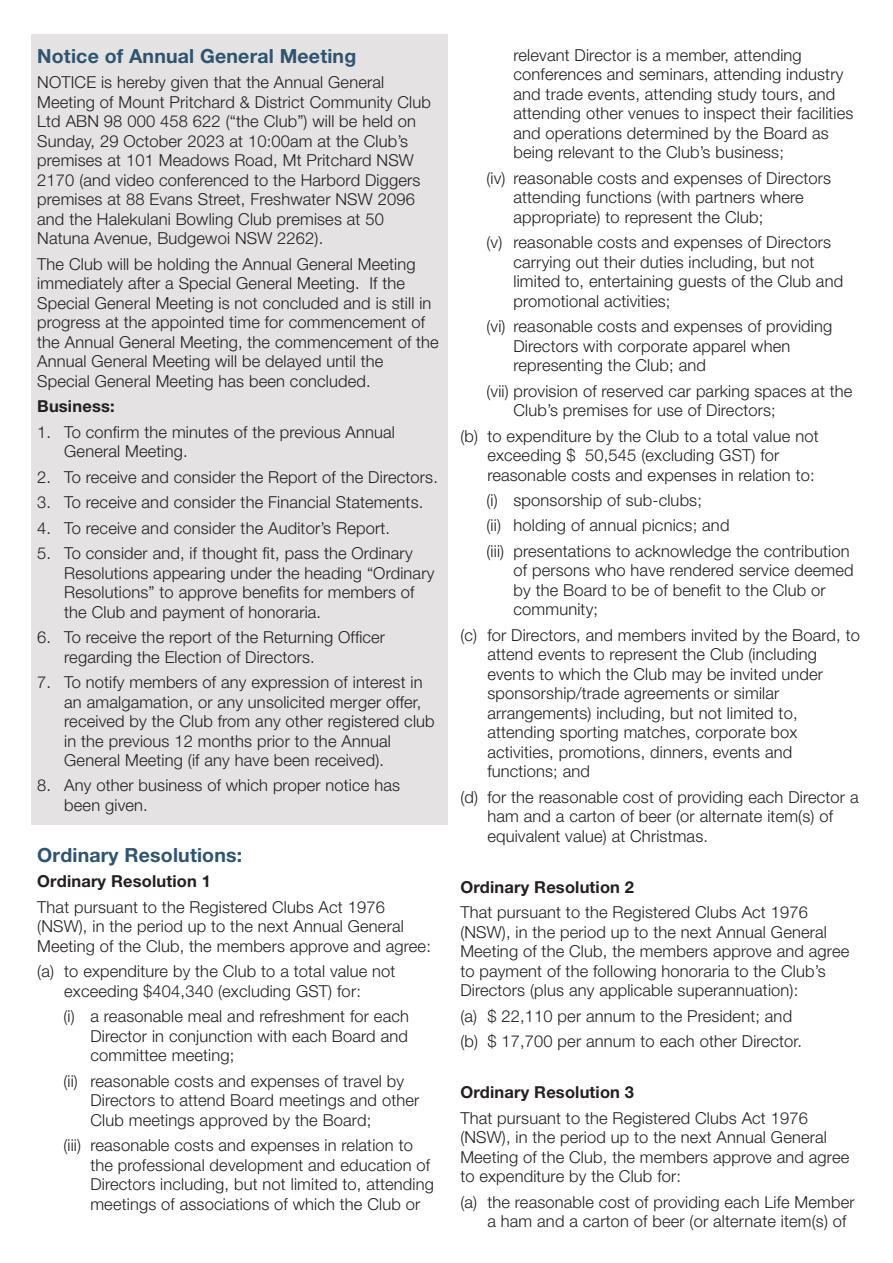
<style>
.page{position:relative;width:893px;height:1263px;background:#fff}
.page>*{position:absolute;margin:0;border:0;box-sizing:border-box;transform-origin:0 0}
.t1{font:700 19.5px "Helvetica Neue LT Pro";letter-spacing:.01em;color:#2e5470}
.t2{font:300 16.5px/19.5px "Helvetica Neue LT Pro";letter-spacing:.01em;color:#231f20}
.t3{font:700 16.5px "Helvetica Neue LT Pro";letter-spacing:.01em;color:#231f20}
</style>
<div class="page">
<div style="left:31px;top:35px;width:416px;height:790px;background:#e4e2e2"></div>
<p class="t1" style="left:37px;top:44px;width:321px">Notice of Annual General Meeting</p>
<p class="t2" style="left:37px;top:72px;width:395px">NOTICE is hereby given that the Annual General Meeting of Mount Pritchard &amp; District Community Club Ltd ABN 98 000 458 622 (“the Club”) will be held on Sunday, 29 October 2023 at 10:00am at the Club’s premises at 101 Meadows Road, Mt Pritchard NSW 2170 (and video conferenced to the Harbord Diggers premises at 88 Evans Street, Freshwater NSW 2096 and the Halekulani Bowling Club premises at 50<br>Natuna Avenue, Budgewoi NSW 2262).</p>
<p class="t2" style="left:37px;top:254px;width:403px">The Club will be holding the Annual General Meeting immediately after a Special General Meeting. If the Special General Meeting is not concluded and is still in progress at the appointed time for commencement of the Annual General Meeting, the commencement of the Annual General Meeting will be delayed until the Special General Meeting has been concluded.</p>
<p class="t3" style="left:37px;top:396px;width:79px">Business:</p>
<p class="t2" style="left:64px;top:422px;width:332px;text-indent:-27px">1. To confirm the minutes of the previous Annual<br>General Meeting.</p>
<p class="t2" style="left:37px;top:467px;width:402px">2. To receive and consider the Report of the Directors.</p>
<p class="t2" style="left:37px;top:492px;width:388px">3. To receive and consider the Financial Statements.</p>
<p class="t2" style="left:37px;top:518px;width:354px">4. To receive and consider the Auditor’s Report.</p>
<p class="t2" style="left:64px;top:543px;width:372px;text-indent:-27px">5. To consider and, if thought fit, pass the Ordinary Resolutions appearing under the heading “Ordinary Resolutions” to approve benefits for members of the Club and payment of honoraria.</p>
<p class="t2" style="left:64px;top:627px;width:322px;text-indent:-27px">6. To receive the report of the Returning Officer regarding the Election of Directors.</p>
<p class="t2" style="left:64px;top:672px;width:372px;text-indent:-27px">7. To notify members of any expression of interest in an amalgamation, or any unsolicited merger offer, received by the Club from any other registered club in the previous 12 months prior to the Annual General Meeting (if any have been received).</p>
<p class="t2" style="left:64px;top:775px;width:337px;text-indent:-27px">8. Any other business of which proper notice has been given.</p>
<p class="t1" style="left:37px;top:843px;width:207px">Ordinary Resolutions:</p>
<p class="t3" style="left:37px;top:871px;width:175px">Ordinary Resolution 1</p>
<p class="t2" style="left:37px;top:897px;width:395px">That pursuant to the Registered Clubs Act 1976 (NSW), in the period up to the next Annual General<br>Meeting of the Club, the members approve and agree:</p>
<p class="t2" style="left:37px;top:961px;width:360px;text-align:center">(a) to expenditure by the Club to a total value not exceeding $404,340 (excluding GST) for:</p>
<p class="t2" style="left:90px;top:1006px;width:320px;text-align:justify;text-indent:-27px">(i) a reasonable meal and refreshment for each Director in conjunction with each Board and committee meeting;</p>
<p class="t2" style="left:90px;top:1071px;width:330px;text-indent:-27px">(ii) reasonable costs and expenses of travel by<br>Directors to attend Board meetings and other<br>Club meetings approved by the Board;</p>
<p class="t2" style="left:90px;top:1135px;width:345px;text-indent:-27px">(iii) reasonable costs and expenses in relation to the professional development and education of Directors including, but not limited to, attending meetings of associations of which the Club or</p>
<p class="t2" style="left:513px;top:45px;width:341px">relevant Director is a member, attending conferences and seminars, attending industry and trade events, attending study tours, and attending other venues to inspect their facilities and operations determined by the Board as being relevant to the Club’s business;</p>
<p class="t2" style="left:513px;top:168px;width:319px;text-indent:-27px">(iv) reasonable costs and expenses of Directors attending functions (with partners where appropriate) to represent the Club;</p>
<p class="t2" style="left:513px;top:232px;width:331px;text-indent:-27px">(v) reasonable costs and expenses of Directors carrying out their duties including, but not limited to, entertaining guests of the Club and promotional activities;</p>
<p class="t2" style="left:513px;top:316px;width:320px;text-indent:-27px">(vi) reasonable costs and expenses of providing<br>Directors with corporate apparel when representing the Club; and</p>
<p class="t2" style="left:513px;top:381px;width:340px;text-indent:-27px">(vii) provision of reserved car parking spaces at the<br>Club’s premises for use of Directors;</p>
<p class="t2" style="left:487px;top:426px;width:333px;text-indent:-27px">(b) to expenditure by the Club to a total value not exceeding $ 50,545 (excluding GST) for reasonable costs and expenses in relation to:</p>
<p class="t2" style="left:486px;top:490px;width:217px">(i) sponsorship of sub-clubs;</p>
<p class="t2" style="left:486px;top:515px;width:244px">(ii) holding of annual picnics; and</p>
<p class="t2" style="left:513px;top:541px;width:342px;text-indent:-27px">(iii) presentations to acknowledge the contribution of persons who have rendered service deemed by the Board to be of benefit to the Club or community;</p>
<p class="t2" style="left:487px;top:625px;width:374px;text-indent:-27px">(c) for Directors, and members invited by the Board, to attend events to represent the Club (including events to which the Club may be invited under sponsorship/trade agreements or similar arrangements) including, but not limited to, attending sporting matches, corporate box activities, promotions, dinners, events and functions; and</p>
<p class="t2" style="left:487px;top:787px;width:373px;text-indent:-27px">(d) for the reasonable cost of providing each Director a ham and a carton of beer (or alternate item(s) of equivalent value) at Christmas.</p>
<p class="t3" style="left:460px;top:877px;width:175px">Ordinary Resolution 2</p>
<p class="t2" style="left:460px;top:902px;width:390px">That pursuant to the Registered Clubs Act 1976 (NSW), in the period up to the next Annual General Meeting of the Club, the members approve and agree to payment of the following honoraria to the Club’s Directors (plus any applicable superannuation):</p>
<p class="t2" style="left:460px;top:1006px;width:333px">(a) $ 22,110 per annum to the President; and</p>
<p class="t2" style="left:460px;top:1031px;width:343px">(b) $ 17,700 per annum to each other Director.</p>
<p class="t3" style="left:460px;top:1082px;width:175px">Ordinary Resolution 3</p>
<p class="t2" style="left:460px;top:1107px;width:390px">That pursuant to the Registered Clubs Act 1976 (NSW), in the period up to the next Annual General Meeting of the Club, the members approve and agree to expenditure by the Club for:</p>
<p class="t2" style="left:487px;top:1191px;width:369px;text-indent:-27px">(a) the reasonable cost of providing each Life Member a ham and a carton of beer (or alternate item(s) of</p>
</div>
